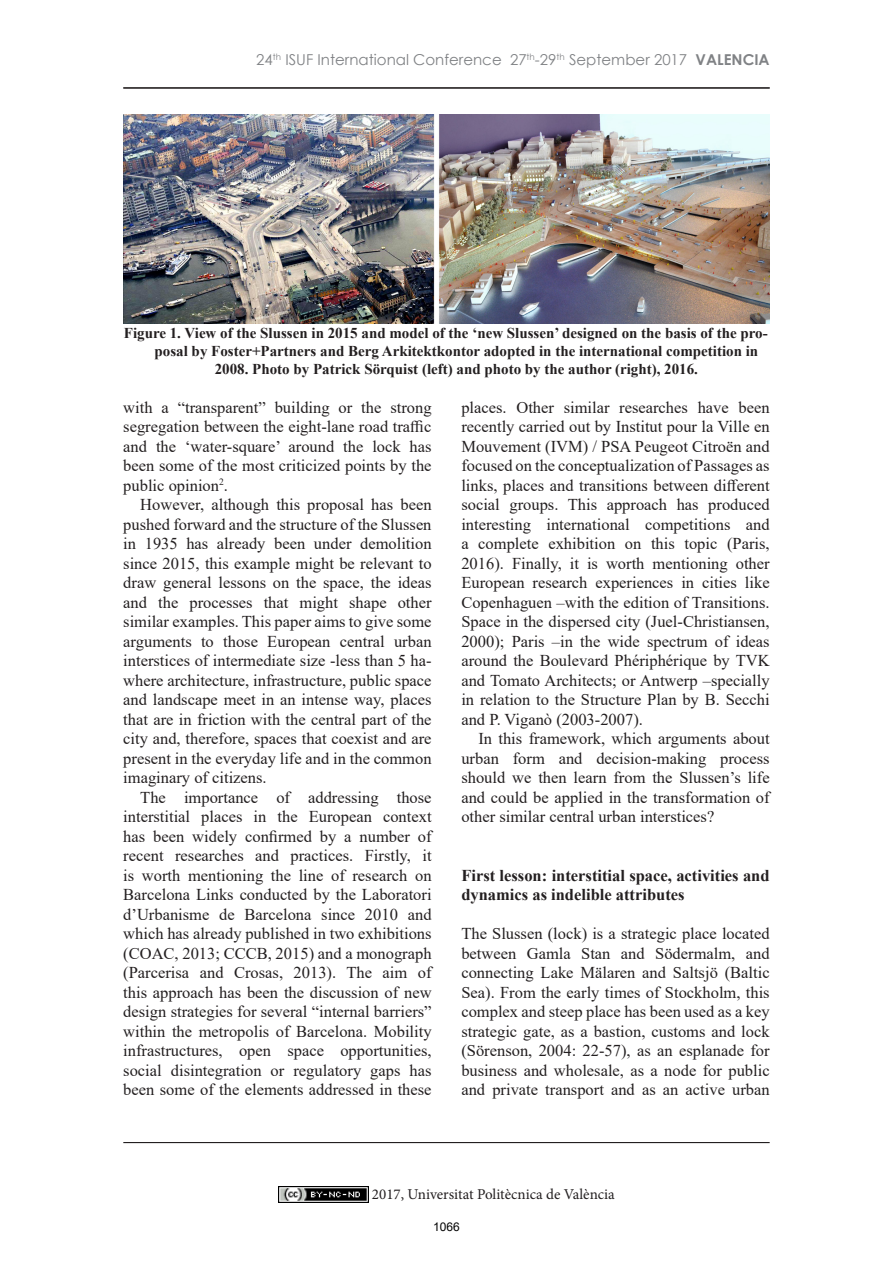
<style>
.page{position:relative;width:893px;height:1263px;background:#fff}
.page>*{position:absolute;margin:0;border:0;box-sizing:border-box;transform-origin:0 0}
.t1{font:16.5px/19.5px "Times New Roman";color:#231f20;text-align:justify}
.t2{font:700 16.5px/19.5px "Times New Roman";color:#231f20}
.t3{font:700 15px "Times New Roman";color:#231f20}
.t4{font:15px "Century Gothic";color:#808285}
.t5{font:15px "Minion Pro";color:#231f20}
.t6{font:12px "Arial";color:#000}
.s1{font-weight:700}
</style>
<div class="page">
<hr style="left:123px;top:1142px;width:647px;height:1px;background:#231f20">
<hr style="left:123px;top:87px;width:647px;height:1px;background:#231f20">
<img style="left:278px;top:1186px;width:90px;height:17px">
<img style="left:123px;top:115px;width:647px;height:208px">
<p class="t4" style="left:256px;top:49px;width:515px">24<sup>th</sup> ISUF International Conference 27<sup>th</sup>-29<sup>th</sup> September 2017 <span class="s1">VALENCIA</span></p>
<p class="t3" style="left:124px;top:322px;width:645px">Figure 1. View of the Slussen in 2015 and model of the ‘new Slussen’ designed on the basis of the pro-</p>
<p class="t3" style="left:155px;top:340px;width:605px">posal by Foster+Partners and Berg Arkitektkontor adopted in the international competition in</p>
<p class="t3" style="left:215px;top:358px;width:485px">2008. Photo by Patrick Sörquist (left) and photo by the author (right), 2016.</p>
<p class="t1" style="left:123px;top:397px;width:310px">with a “transparent” building or the strong segregation between the eight-lane road traffic and the ‘water-square’ around the lock has been some of the most criticized points by the public opinion<sup>2</sup>.</p>
<p class="t1" style="left:123px;top:494px;width:310px;text-indent:17px">However, although this proposal has been pushed forward and the structure of the Slussen in 1935 has already been under demolition since 2015, this example might be relevant to draw general lessons on the space, the ideas and the processes that might shape other similar examples. This paper aims to give some arguments to those European central urban interstices of intermediate size -less than 5 ha&shy;where architecture, infrastructure, public space and landscape meet in an intense way, places that are in friction with the central part of the city and, therefore, spaces that coexist and are present in the everyday life and in the common imaginary of citizens.</p>
<p class="t1" style="left:123px;top:787px;width:310px;text-indent:17px">The importance of addressing those interstitial places in the European context has been widely confirmed by a number of recent researches and practices. Firstly, it is worth mentioning the line of research on Barcelona Links conducted by the Laboratori d’Urbanisme de Barcelona since 2010 and which has already published in two exhibitions (COAC, 2013; CCCB, 2015) and a monograph (Parcerisa and Crosas, 2013). The aim of this approach has been the discussion of new design strategies for several “internal barriers” within the metropolis of Barcelona. Mobility infrastructures, open space opportunities, social disintegration or regulatory gaps has been some of the elements addressed in these</p>
<p class="t1" style="left:461px;top:397px;width:310px">places. Other similar researches have been recently carried out by Institut pour la Ville en Mouvement (IVM) / PSA Peugeot Citroën and focused on the conceptualization of Passages as links, places and transitions between different social groups. This approach has produced interesting international competitions and a complete exhibition on this topic (Paris, 2016). Finally, it is worth mentioning other European research experiences in cities like Copenhaguen –with the edition of Transitions.<br>Space in the dispersed city (Juel-Christiansen, 2000); Paris –in the wide spectrum of ideas around the Boulevard Phériphérique by TVK and Tomato Architects; or Antwerp –specially in relation to the Structure Plan by B. Secchi and P. Viganò (2003-2007).</p>
<p class="t1" style="left:461px;top:728px;width:310px;text-indent:17px">In this framework, which arguments about urban form and decision-making process should we then learn from the Slussen’s life and could be applied in the transformation of other similar central urban interstices?</p>
<p class="t2" style="left:461px;top:865px;width:310px">First lesson: interstitial space, activities and dynamics as indelible attributes</p>
<p class="t1" style="left:461px;top:923px;width:310px">The Slussen (lock) is a strategic place located between Gamla Stan and Södermalm, and connecting Lake Mälaren and Saltsjö (Baltic Sea). From the early times of Stockholm, this complex and steep place has been used as a key strategic gate, as a bastion, customs and lock (Sörenson, 2004: 22-57), as an esplanade for business and wholesale, as a node for public and private transport and as an active urban</p>
<p class="t5" style="left:372px;top:1184px;width:244px">2017, Universitat Politècnica de València</p>
<p class="t6" style="left:433px;top:1219px;width:28px">1066</p>
</div>
